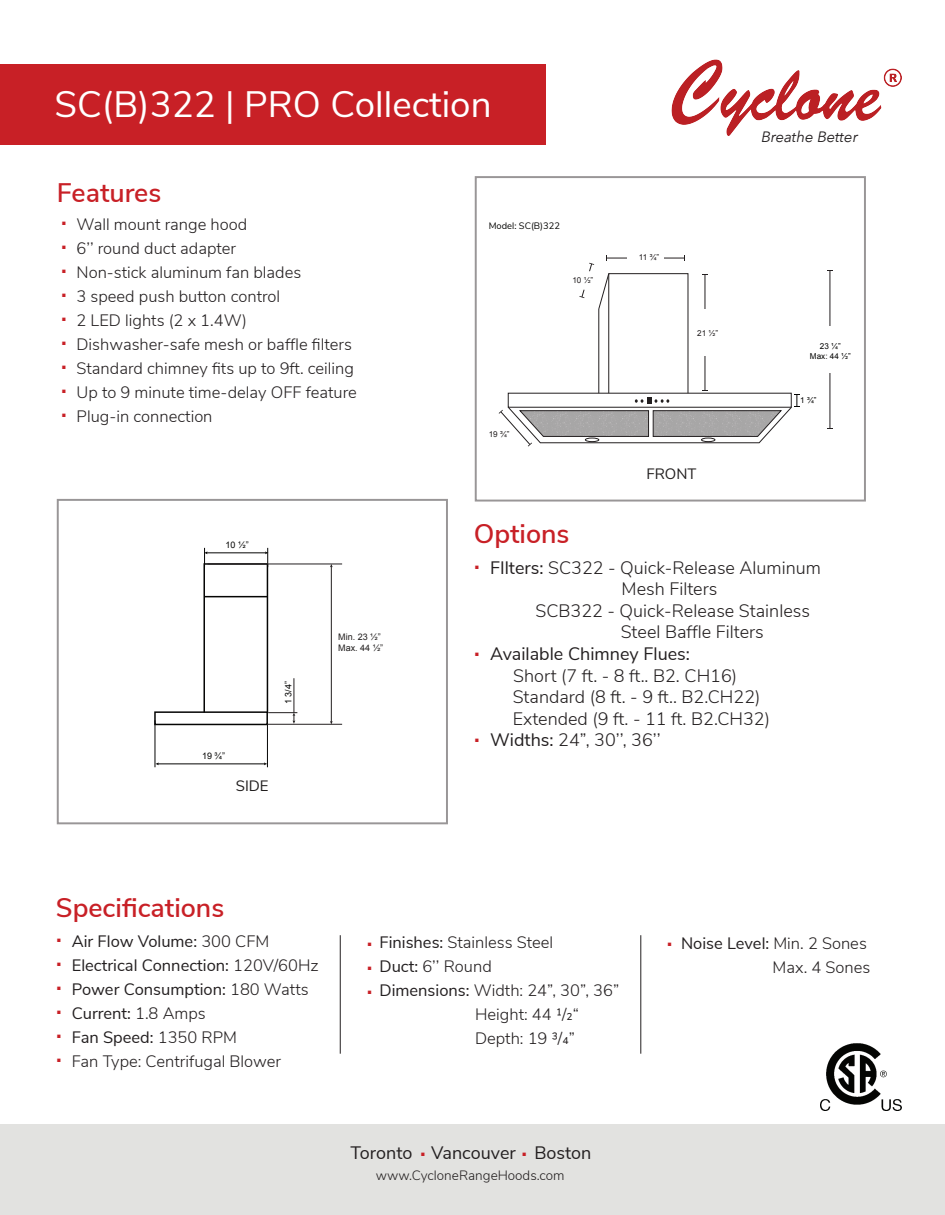
<style>
.page{position:relative;width:945px;height:1215px;background:#fff}
.page>*{position:absolute;margin:0;border:0;box-sizing:border-box;transform-origin:0 0}
.t1{font:36.75px "Nunito Sans";color:#fff}
.t2{font:600 26.85px/24px "Nunito Sans";color:#c82026;text-align:justify}
.t3{font:300 18px "Nunito Sans";color:#231f20}
.t4{font:18px "Nunito Sans";color:#231f20}
.t5{font:300 16.5px/24px "Nunito Sans";color:#231f20}
.t6{font:16.5px/24px "Nunito Sans";color:#231f20}
.t7{font:italic 15px "Avenir Next";color:#231f20}
.t8{font:15px "Nunito Sans";color:#211e1e}
.t9{font:300 13.5px "Nunito Sans";color:#231f20}
.t10{font:9.3px "Nunito Sans";color:#050504}
.t11{font:9px/10.8px "Arial";color:#211e1e}
.t12{font:9px "Arial";color:#050504}
.t13{font:8.1px "Arial";color:#231f20}
.t14{font:8.1px/9.8px "Arial";color:#050504;text-align:center}
.s1{font-weight:400}
.s2{font-weight:300}
</style>
<div class="page">
<div style="left:0;top:1125px;width:945px;height:90px;background:#e2e2e0"></div>
<div style="left:0;top:64px;width:546px;height:81px;background:#c82026"></div>
<div style="left:57px;top:499px;width:391px;height:325px;border:2px solid #999697"></div>
<hr style="left:340px;top:935px;width:1px;height:119px;background:#231f20">
<hr style="left:641px;top:935px;width:1px;height:119px;background:#231f20">
<div style="left:608px;top:273px;width:80px;height:121px;border:1px solid #231f20"></div>
<hr style="left:598px;top:309px;width:1px;height:84px;background:#231f20">
<hr style="left:606px;top:258px;width:79px;height:1px;background:#231f20">
<hr style="left:705px;top:274px;width:1px;height:116px;background:#231f20">
<svg style="left:499px;top:390px;width:300px;height:57px"></svg>
<div style="left:627px;top:248px;width:36px;height:15px;background:#fff"></div>
<div style="left:697px;top:309px;width:19px;height:47px;background:#fff"></div>
<svg style="left:579px;top:256px;width:31px;height:54px"></svg>
<hr style="left:830px;top:271px;width:1px;height:158px;background:#231f20">
<div style="left:822px;top:326px;width:19px;height:47px;background:#fff"></div>
<div style="left:154px;top:711px;width:114px;height:14px;border:2px solid #050504"></div>
<hr style="left:155px;top:720px;width:1px;height:47px;background:#050504">
<hr style="left:267px;top:722px;width:1px;height:45px;background:#050504">
<hr style="left:158px;top:764px;width:107px;height:1px;background:#050504">
<hr style="left:208px;top:564px;width:134px;height:1px;background:#231f20">
<hr style="left:267px;top:724px;width:75px;height:1px;background:#231f20">
<hr style="left:331px;top:566px;width:1px;height:156px;background:#231f20">
<svg style="left:203px;top:548px;width:94px;height:176px"></svg>
<hr style="left:294px;top:678px;width:1px;height:35px;background:#231f20">
<img style="left:671px;top:59px;width:230px;height:77px">
<img style="left:821px;top:1044px;width:81px;height:67px">
<div style="left:475px;top:176px;width:391px;height:326px;border:2px solid #999697"></div>
<h1 class="t1" style="left:54px;top:77px;width:439px">SC(B)322 | PRO Collection</h1>
<h2 class="t2" style="left:57px;top:179px;width:106px">Features</h2>
<p class="t5" style="left:77px;top:211px;width:282px">Wall mount range hood<br>6’’ round duct adapter<br>Non-stick aluminum fan blades<br>3 speed push button control<br>2 LED lights (2 x 1.4W)<br>Dishwasher-safe mesh or baffle filters<br>Standard chimney fits up to 9ft. ceiling<br>Up to 9 minute time-delay OFF feature<br>Plug-in connection</p>
<h2 class="t2" style="left:61px;top:202px;width:8px">. . . . . . . . .</h2>
<p class="t10" style="left:489px;top:219px;width:73px">Model: SC(B)322</p>
<p class="t13" style="left:572px;top:275px;width:22px">10 ½”</p>
<p class="t13" style="left:489px;top:429px;width:22px">19 ¾”</p>
<p class="t7" style="left:761px;top:124px;width:98px">Breathe Better</p>
<p class="t13" style="left:639px;top:252px;width:22px">11 ¾”</p>
<p class="t13" style="left:697px;top:328px;width:22px">21 ½”</p>
<p class="t8" style="left:646px;top:463px;width:52px">FRONT</p>
<p class="t14" style="left:810px;top:341px;width:42px">23 ¼”<br>Max: 44 ½”</p>
<p class="t14" style="left:800px;top:395px;width:18px">1 ¾”</p>
<p class="t12" style="left:226px;top:539px;width:25px">10 ½”</p>
<p class="t12" style="left:282px;top:704px;width:25px;rotate:-90deg">1 3/4”</p>
<p class="t12" style="left:202px;top:750px;width:25px">19 ¾”</p>
<p class="t8" style="left:236px;top:774px;width:34px">SIDE</p>
<p class="t11" style="left:338px;top:632px;width:47px">Min. 23 ½”<br>Max. 44 ½”</p>
<h2 class="t2" style="left:474px;top:520px;width:97px">Options</h2>
<p class="t3" style="left:490px;top:554px;width:332px"><span class="s1">FIlters:</span> SC322 - Quick-Release Aluminum</p>
<p class="t3" style="left:622px;top:576px;width:97px">Mesh Filters</p>
<p class="t3" style="left:535px;top:597px;width:276px">SCB322 - Quick-Release Stainless</p>
<p class="t3" style="left:621px;top:619px;width:145px">Steel Baffle Filters</p>
<p class="t4" style="left:490px;top:641px;width:201px">Available Chimney Flues:</p>
<p class="t3" style="left:513px;top:662px;width:225px">Short (7 ft. - 8 ft.. B2. CH16)</p>
<p class="t3" style="left:513px;top:684px;width:249px">Standard (8 ft. - 9 ft.. B2.CH22)</p>
<p class="t3" style="left:513px;top:705px;width:259px">Extended (9 ft. - 11 ft. B2.CH32)</p>
<p class="t3" style="left:490px;top:727px;width:172px"><span class="s1">Widths:</span> 24”, 30’’, 36’’</p>
<h2 class="t2" style="left:474px;top:546px;width:8px">.</h2>
<h2 class="t2" style="left:474px;top:633px;width:8px">.</h2>
<h2 class="t2" style="left:474px;top:719px;width:8px">.</h2>
<h2 class="t2" style="left:56px;top:894px;width:170px">Specifications</h2>
<p class="t6" style="left:72px;top:928px;width:248px">Air Flow Volume: <span class="s2">300 CFM<br></span>Electrical Connection: <span class="s2">120V/60Hz<br></span>Power Consumption: <span class="s2">180 Watts<br></span>Current: <span class="s2">1.8 Amps<br></span>Fan Speed: <span class="s2">1350 RPM<br>Fan Type: Centrifugal Blower</span></p>
<h2 class="t2" style="left:56px;top:919px;width:8px">. . . . . .</h2>
<p class="t5" style="left:379px;top:929px;width:175px"><span class="s1">Finishes:</span> Stainless Steel</p>
<h2 class="t2" style="left:367px;top:923px;width:8px">. . .</h2>
<p class="t5" style="left:681px;top:930px;width:191px;text-align:right"><span class="s1">Noise Level:</span> Min. 2 Sones<br>Max. 4 Sones</p>
<h2 class="t2" style="left:666px;top:923px;width:8px">.</h2>
<p class="t5" style="left:379px;top:953px;width:114px"><span class="s1">Duct:</span> 6’’ Round</p>
<p class="t5" style="left:379px;top:977px;width:241px"><span class="s1">Dimensions:</span> Width: 24”, 30”, 36”</p>
<p class="t5" style="left:475px;top:1001px;width:105px">Height: 44 1/2“</p>
<p class="t5" style="left:475px;top:1025px;width:101px">Depth: 19 3/4”</p>
<p class="t4" style="left:351px;top:1139px;width:242px">Toronto Vancouver Boston</p>
<p class="t9" style="left:376px;top:1165px;width:190px">www.CycloneRangeHoods.com</p>
<h2 class="t2" style="left:420px;top:1133px;width:8px">.</h2>
<h2 class="t2" style="left:521px;top:1133px;width:8px">.</h2>
</div>
